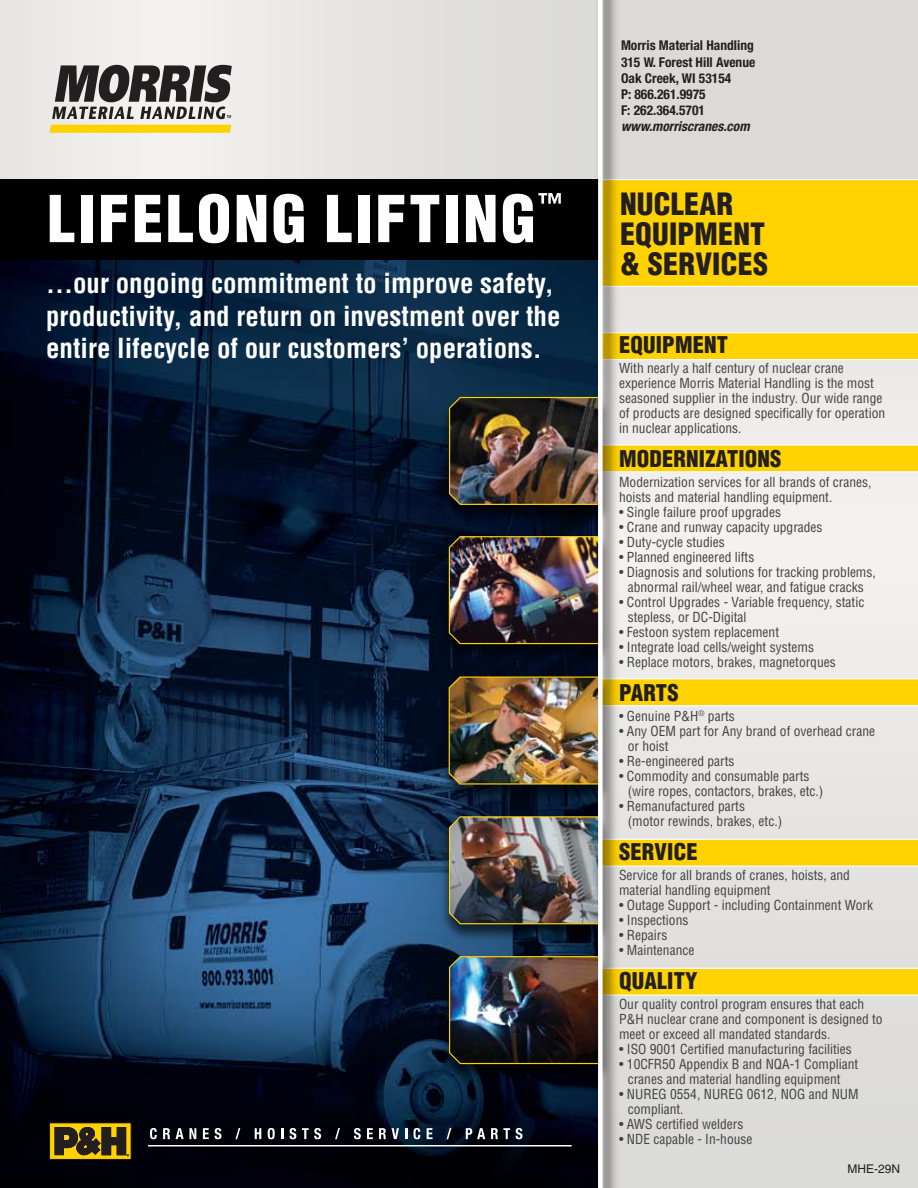
<style>
.page{position:relative;width:918px;height:1188px;background:#fff}
.page>*{position:absolute;margin:0;border:0;box-sizing:border-box;transform-origin:0 0}
.t1{font:900 condensed 30px/30px "Helvetica LT Std";letter-spacing:.01em;color:#231f20}
.t2{font:700 condensed 27px/32.4px "Helvetica LT Std";color:#fff}
.t3{font:900 condensed 22.5px "Helvetica LT Std";letter-spacing:.01em;color:#231f20}
.t4{font:condensed 13.5px/15px "Helvetica LT Std";color:#414142}
.t5{font:700 condensed 13.5px/16.2px "Helvetica Neue";color:#231f20}
.t6{font:italic 700 condensed 13.5px "Helvetica Neue";color:#231f20}
.t7{font:12px "Helvetica";color:#231f20}
</style>
<div class="page">
<img style="left:0;top:260px;width:592px;height:928px">
<div style="left:0;top:0;width:620px;height:186px;background:#e7e5e4"></div>
<div style="left:598px;top:0;width:320px;height:1188px;background:#dbdbd9"></div>
<div style="left:0;top:179px;width:601px;height:81px;background:#000"></div>
<div style="left:626px;top:645px;width:292px;height:170px;background:#eeecea"></div>
<div style="left:622px;top:179px;width:296px;height:109px;background:#ffd200"></div>
<img style="left:342px;top:378px;width:106px;height:225px">
<img style="left:341px;top:905px;width:251px;height:232px">
<svg style="left:448px;top:967px;width:470px;height:98px"></svg>
<img style="left:400px;top:779px;width:285px;height:199px">
<svg style="left:448px;top:815px;width:470px;height:110px"></svg>
<img style="left:408px;top:655px;width:285px;height:198px">
<img style="left:448px;top:675px;width:470px;height:110px">
<img style="left:433px;top:490px;width:193px;height:192px">
<img style="left:448px;top:333px;width:470px;height:312px">
<svg style="left:50px;top:195px;width:24px;height:47px"></svg>
<div style="left:81px;top:195px;width:11px;height:47px;background:#fff"></div>
<svg style="left:101px;top:195px;width:26px;height:47px"></svg>
<svg style="left:135px;top:195px;width:26px;height:47px"></svg>
<svg style="left:168px;top:195px;width:25px;height:47px"></svg>
<svg style="left:199px;top:194px;width:30px;height:49px"></svg>
<svg style="left:237px;top:195px;width:29px;height:47px"></svg>
<svg style="left:274px;top:194px;width:30px;height:49px"></svg>
<svg style="left:327px;top:195px;width:25px;height:47px"></svg>
<div style="left:358px;top:195px;width:11px;height:47px;background:#fff"></div>
<svg style="left:378px;top:195px;width:26px;height:47px"></svg>
<svg style="left:411px;top:195px;width:28px;height:47px"></svg>
<div style="left:446px;top:195px;width:11px;height:47px;background:#fff"></div>
<svg style="left:466px;top:195px;width:30px;height:47px"></svg>
<svg style="left:503px;top:193px;width:58px;height:50px"></svg>
<img style="left:592px;top:0;width:30px;height:1188px">
<div style="left:598px;top:0;width:5px;height:1188px;background:#fff"></div>
<hr style="left:148px;top:1145px;width:424px;height:1px;background:#fff">
<svg style="left:49px;top:1122px;width:83px;height:38px;background:#7a6612"></svg>
<svg style="left:150px;top:1128px;width:7px;height:11px"></svg>
<svg style="left:163px;top:1128px;width:7px;height:11px"></svg>
<svg style="left:176px;top:1128px;width:20px;height:11px"></svg>
<svg style="left:203px;top:1128px;width:6px;height:11px"></svg>
<svg style="left:215px;top:1128px;width:6px;height:11px"></svg>
<svg style="left:235px;top:1128px;width:5px;height:11px"></svg>
<svg style="left:255px;top:1128px;width:6px;height:11px"></svg>
<svg style="left:268px;top:1128px;width:7px;height:11px"></svg>
<svg style="left:281px;top:1128px;width:2px;height:11px"></svg>
<svg style="left:289px;top:1128px;width:7px;height:11px"></svg>
<svg style="left:302px;top:1128px;width:19px;height:11px"></svg>
<svg style="left:335px;top:1128px;width:5px;height:11px"></svg>
<svg style="left:354px;top:1128px;width:7px;height:11px"></svg>
<svg style="left:367px;top:1128px;width:6px;height:11px"></svg>
<svg style="left:379px;top:1128px;width:7px;height:11px"></svg>
<svg style="left:392px;top:1128px;width:7px;height:11px"></svg>
<svg style="left:405px;top:1128px;width:2px;height:11px"></svg>
<svg style="left:413px;top:1128px;width:7px;height:11px"></svg>
<svg style="left:427px;top:1128px;width:6px;height:11px"></svg>
<svg style="left:447px;top:1128px;width:4px;height:11px"></svg>
<svg style="left:466px;top:1128px;width:19px;height:11px"></svg>
<svg style="left:491px;top:1128px;width:19px;height:11px"></svg>
<svg style="left:516px;top:1128px;width:7px;height:11px"></svg>
<svg style="left:50px;top:125px;width:181px;height:8px"></svg>
<svg style="left:52px;top:65px;width:180px;height:54px"></svg>
<h2 class="t2" style="left:46px;top:267px;width:516px">...our ongoing commitment to improve safety, productivity, and return on investment over the entire lifecycle of our customers’ operations.</h2>
<p class="t5" style="left:621px;top:37px;width:136px">Morris Material Handling<br>315 W. Forest Hill Avenue<br>Oak Creek, WI 53154<br>P: 866.261.9975<br>F: 262.364.5701</p>
<p class="t6" style="left:621px;top:118px;width:130px">www.morriscranes.com</p>
<h1 class="t1" style="left:620px;top:189px;width:150px">NUCLEAR<br>EQUIPMENT &amp; SERVICES</h1>
<h3 class="t3" style="left:619px;top:331px;width:110px">EQUIPMENT</h3>
<p class="t4" style="left:619px;top:360px;width:268px">With nearly a half century of nuclear crane experience Morris Material Handling is the most seasoned supplier in the industry. Our wide range of products are designed specifically for operation in nuclear applications.</p>
<h3 class="t3" style="left:619px;top:445px;width:164px">MODERNIZATIONS</h3>
<p class="t4" style="left:619px;top:474px;width:254px">Modernization services for all brands of cranes, hoists and material handling equipment.</p>
<p class="t4" style="left:619px;top:504px;width:163px">• Single failure proof upgrades</p>
<p class="t4" style="left:619px;top:519px;width:205px">• Crane and runway capacity upgrades</p>
<p class="t4" style="left:619px;top:534px;width:107px">• Duty-cycle studies</p>
<p class="t4" style="left:619px;top:549px;width:137px">• Planned engineered lifts</p>
<p class="t4" style="left:619px;top:564px;width:258px;text-align:center">• Diagnosis and solutions for tracking problems, abnormal rail/wheel wear, and fatigue cracks</p>
<p class="t4" style="left:628px;top:594px;width:238px;text-indent:-9px">• Control Upgrades - Variable frequency, static stepless, or DC-Digital</p>
<p class="t4" style="left:619px;top:624px;width:162px">• Festoon system replacement</p>
<p class="t4" style="left:619px;top:639px;width:196px">• Integrate load cells/weight systems</p>
<p class="t4" style="left:619px;top:654px;width:218px">• Replace motors, brakes, magnetorques</p>
<h3 class="t3" style="left:619px;top:679px;width:61px">PARTS</h3>
<p class="t4" style="left:619px;top:708px;width:117px">• Genuine P&amp;H<sup>®</sup> parts</p>
<p class="t4" style="left:628px;top:723px;width:249px;text-indent:-9px">• Any OEM part for Any brand of overhead crane or hoist</p>
<p class="t4" style="left:619px;top:753px;width:117px">• Re-engineered parts</p>
<p class="t4" style="left:628px;top:768px;width:197px;text-indent:-9px">• Commodity and consumable parts (wire ropes, contactors, brakes, etc.)</p>
<p class="t4" style="left:628px;top:798px;width:156px;text-indent:-9px">• Remanufactured parts (motor rewinds, brakes, etc.)</p>
<h3 class="t3" style="left:619px;top:838px;width:80px">SERVICE</h3>
<p class="t4" style="left:619px;top:867px;width:232px">Service for all brands of cranes, hoists, and material handling equipment</p>
<p class="t4" style="left:619px;top:897px;width:255px">• Outage Support - including Containment Work</p>
<p class="t4" style="left:619px;top:912px;width:71px">• Inspections</p>
<p class="t4" style="left:619px;top:927px;width:50px">• Repairs</p>
<p class="t4" style="left:619px;top:942px;width:77px">• Maintenance</p>
<h3 class="t3" style="left:619px;top:967px;width:80px">QUALITY</h3>
<p class="t4" style="left:619px;top:996px;width:265px">Our quality control program ensures that each<br>P&amp;H nuclear crane and component is designed to meet or exceed all mandated standards.</p>
<p class="t4" style="left:619px;top:1041px;width:234px">• ISO 9001 Certified manufacturing facilities</p>
<p class="t4" style="left:628px;top:1056px;width:232px;text-indent:-9px">• 10CFR50 Appendix B and NQA-1 Compliant cranes and material handling equipment</p>
<p class="t4" style="left:628px;top:1086px;width:232px;text-indent:-9px">• NUREG 0554, NUREG 0612, NOG and NUM compliant.</p>
<p class="t4" style="left:619px;top:1116px;width:126px">• AWS certified welders</p>
<p class="t4" style="left:619px;top:1131px;width:135px">• NDE capable - In-house</p>
<p class="t7" style="left:848px;top:1162px;width:54px">MHE-29N</p>
</div>
